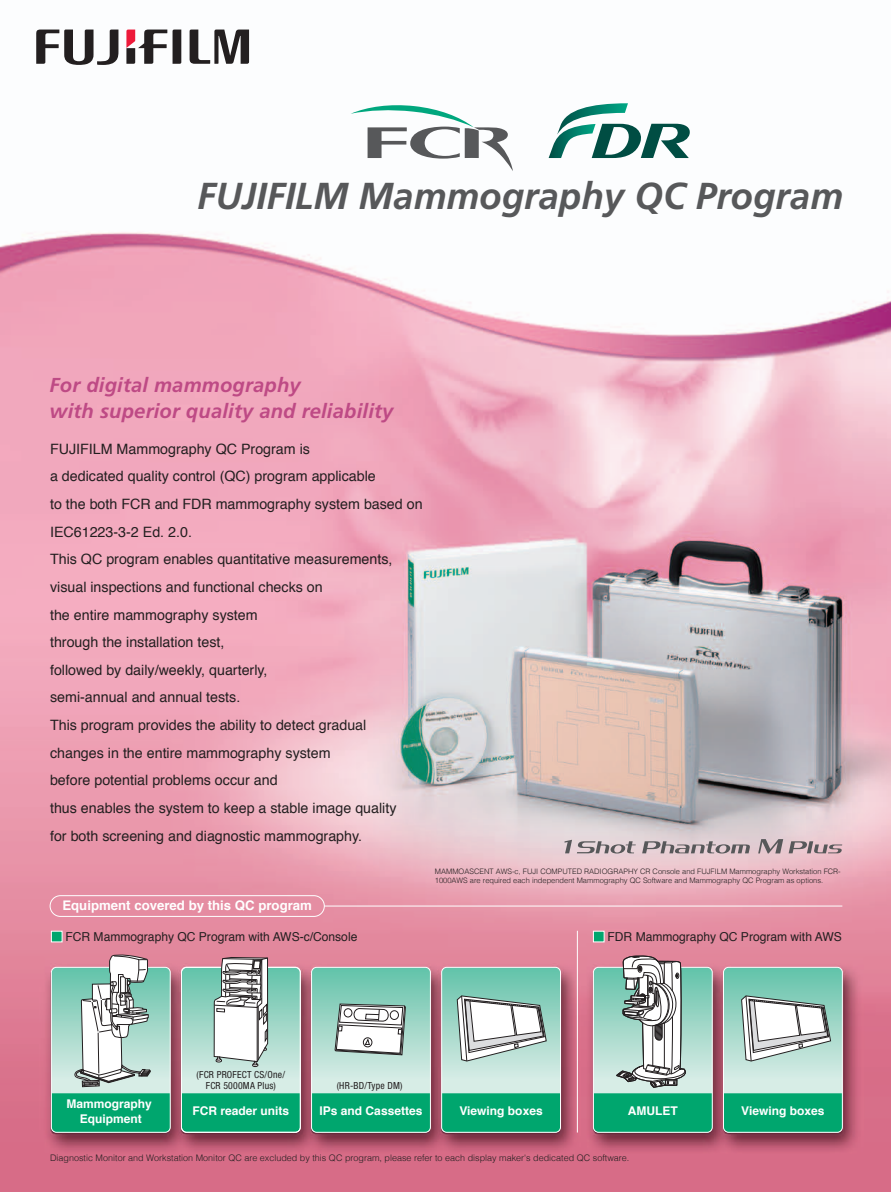
<style>
.page{position:relative;width:891px;height:1192px;background:#fff}
.page>*{position:absolute;margin:0;border:0;box-sizing:border-box;transform-origin:0 0}
.t1{font:italic 700 37.5px "Frutiger";color:#57585a}
.t2{font:italic 700 20.1px/25.8px "Frutiger";letter-spacing:.01em;color:#be4a85}
.t3{font:14.25px/27.6px "Helvetica";color:#231f20}
.t4{font:700 13.2px "Helvetica";color:#fff}
.t5{font:12.3px "Helvetica";color:#231f20}
.t6{font:700 12px/14.4px "Helvetica";color:#fff;text-align:center}
.t7{font:condensed 9.75px/10.5px "Helvetica Neue";letter-spacing:.02em;color:#231f20;text-align:center}
.t8{font:300 9px "Helvetica";color:#231f20}
.t9{font:300 7.5px/9px "Helvetica";color:#231f20}
</style>
<div class="page">
<img style="left:0;top:29px;width:890px;height:1162px">
<img style="left:521px;top:656px;width:163px;height:148px">
<svg style="left:189px;top:29px;width:60px;height:35px"></svg>
<svg style="left:36px;top:30px;width:82px;height:35px"></svg>
<svg style="left:126px;top:30px;width:55px;height:34px"></svg>
<div style="left:722px;top:966px;width:120px;height:166px;border:1px solid #fff;border-radius:5px"></div>
<svg style="left:441px;top:967px;width:119px;height:165px;background:#88cab6"></svg>
<svg style="left:723px;top:967px;width:118px;height:165px;background:#89cbb6"></svg>
<svg style="left:311px;top:967px;width:119px;height:165px;background:#85cab5"></svg>
<svg style="left:51px;top:953px;width:119px;height:179px"></svg>
<svg style="left:181px;top:956px;width:119px;height:176px"></svg>
<svg style="left:757px;top:839px;width:25px;height:14px"></svg>
<svg style="left:641px;top:841px;width:108px;height:12px"></svg>
<svg style="left:788px;top:841px;width:53px;height:12px"></svg>
<svg style="left:564px;top:839px;width:71px;height:14px"></svg>
<div style="left:51px;top:930px;width:11px;height:12px;background:#00a66e;border:1px solid #fff"></div>
<svg style="left:592px;top:930px;width:12px;height:12px"></svg>
<svg style="left:350px;top:103px;width:162px;height:68px"></svg>
<svg style="left:548px;top:103px;width:142px;height:55px"></svg>
<svg style="left:593px;top:936px;width:119px;height:196px;background:#91b9ab"></svg>
<div style="left:50px;top:895px;width:274px;height:21px;border:1px solid #fff;border-radius:10px"></div>
<hr style="left:324px;top:905px;width:517px;height:1px;background:#fff">
<hr style="left:576px;top:930px;width:1px;height:202px;background:#fff">
<h1 class="t1" style="left:197px;top:174px;width:647px">FUJIFILM Mammography QC Program</h1>
<h2 class="t2" style="left:50px;top:372px;width:345px">For digital mammography<br>with superior quality and reliability</h2>
<p class="t3" style="left:50px;top:435px;width:374px">FUJIFILM Mammography QC Program is<br>a dedicated quality control (QC) program applicable<br>to the both FCR and FDR mammography system based on IEC61223-3-2 Ed. 2.0.<br>This QC program enables quantitative measurements, visual inspections and functional checks on<br>the entire mammography system<br>through the installation test,<br>followed by daily/weekly, quarterly,<br>semi-annual and annual tests.<br>This program provides the ability to detect gradual changes in the entire mammography system<br>before potential problems occur and<br>thus enables the system to keep a stable image quality<br>for both screening and diagnostic mammography.</p>
<p class="t4" style="left:62px;top:894px;width:251px">Equipment covered by this QC program</p>
<p class="t9" style="left:434px;top:866px;width:407px">MAMMOASCENT AWS-c, FUJI COMPUTED RADIOGRAPHY CR Console and FUJFILM Mammography Workstation FCR-<br>1000AWS are required each independent Mammography QC Software and Mammography QC Program as options.</p>
<p class="t5" style="left:65px;top:926px;width:293px">FCR Mammography QC Program with AWS-c/Console</p>
<p class="t5" style="left:607px;top:926px;width:235px">FDR Mammography QC Program with AWS</p>
<p class="t7" style="left:196px;top:1069px;width:90px">(FCR PROFECT CS/One/<br>FCR 5000MA Plus)</p>
<p class="t6" style="left:66px;top:1096px;width:87px">Mammography<br>Equipment</p>
<p class="t6" style="left:192px;top:1103px;width:98px">FCR reader units</p>
<p class="t7" style="left:336px;top:1079px;width:67px">(HR-BD/Type DM)</p>
<p class="t6" style="left:319px;top:1103px;width:104px">IPs and Cassettes</p>
<p class="t6" style="left:459px;top:1103px;width:85px">Viewing boxes</p>
<p class="t6" style="left:627px;top:1103px;width:52px">AMULET</p>
<p class="t6" style="left:741px;top:1103px;width:85px">Viewing boxes</p>
<p class="t8" style="left:50px;top:1151px;width:580px">Diagnostic Monitor and Workstation Monitor QC are excluded by this QC program, please refer to each display maker's dedicated QC software.</p>
</div>
